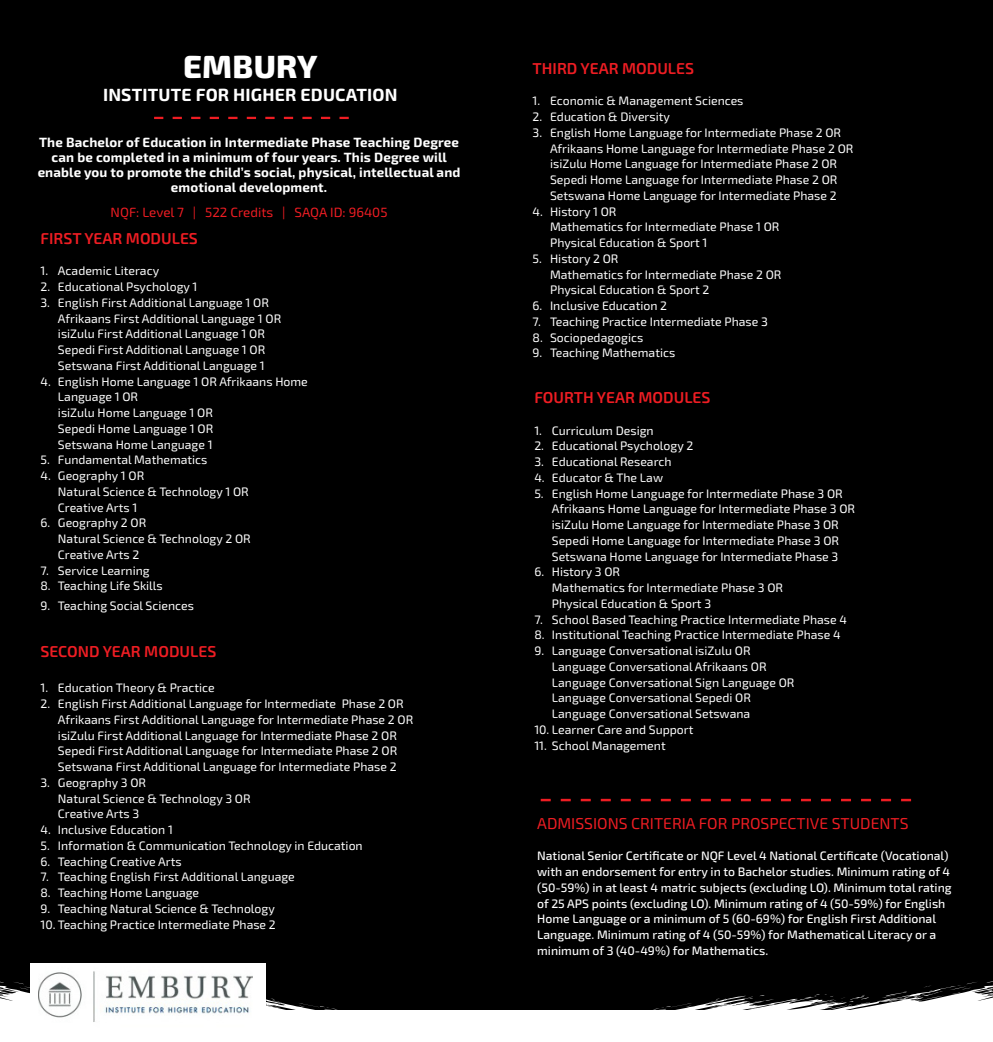
<style>
.page{position:relative;width:993px;height:1042px;background:#fff}
.page>*{position:absolute;margin:0;border:0;box-sizing:border-box;transform-origin:0 0}
.t1{font:800 32.02px "Exo 2.0";letter-spacing:.01em;color:#fff}
.t2{font:700 17.68px "Exo 2.0";letter-spacing:.01em;color:#fff}
.t3{font:600 15.75px "Exo 2.0";color:#ee1d23}
.t4{font:15.75px "Exo 2.0";color:#ee1d23}
.t5{font:700 13.3px/15px "Exo 2.0";letter-spacing:.01em;color:#fff;text-align:center}
.t6{font:13.3px "Exo 2.0";color:#ee1d23}
.t7{font:12.25px/15.8px "Exo 2.0";color:#fff}
.t8{font:500 12.25px/15.8px "Exo 2.0";color:#fff}
</style>
<div class="page">
<div style="left:0;top:0;width:992px;height:1042px;background:#000"></div>
<svg style="left:540px;top:799px;width:370px;height:2px"></svg>
<svg style="left:0;top:980px;width:338px;height:30px"></svg>
<div style="left:0;top:1010px;width:992px;height:32px;background:#fff"></div>
<svg style="left:154px;top:117px;width:194px;height:2px"></svg>
<svg style="left:653px;top:981px;width:339px;height:29px"></svg>
<div style="left:30px;top:963px;width:235px;height:69px;background:#fff"></div>
<img style="left:39px;top:971px;width:213px;height:51px">
<p class="t1" style="left:183px;top:47px;width:136px">EMBURY</p>
<p class="t2" style="left:103px;top:84px;width:296px">INSTITUTE FOR HIGHER EDUCATION</p>
<p class="t5" style="left:38px;top:135px;width:424px">The Bachelor of Education in Intermediate Phase Teaching Degree can be completed in a minimum of four years. This Degree will enable you to promote the child’s social, physical, intellectual and emotional development.</p>
<p class="t6" style="left:111px;top:205px;width:278px">NQF: Level 7 | 522 Credits | SAQA ID: 96405</p>
<p class="t3" style="left:40px;top:229px;width:159px">FIRST YEAR MODULES</p>
<p class="t7" style="left:40px;top:263px;width:120px">1. Academic Literacy</p>
<p class="t7" style="left:40px;top:279px;width:158px">2. Educational Psychology 1</p>
<p class="t7" style="left:40px;top:295px;width:230px">3. English First Additional Language 1 OR</p>
<p class="t7" style="left:58px;top:311px;width:225px">Afrikaans First Additional Language 1 OR</p>
<p class="t7" style="left:58px;top:326px;width:208px">isiZulu First Additional Language 1 OR</p>
<p class="t7" style="left:58px;top:342px;width:209px">Sepedi First Additional Language 1 OR</p>
<p class="t7" style="left:58px;top:358px;width:208px">Setswana First Additional Language 1</p>
<p class="t7" style="left:58px;top:374px;width:251px;text-indent:-18px">4. English Home Language 1 OR Afrikaans Home<br>Language 1 OR</p>
<p class="t7" style="left:58px;top:405px;width:156px">isiZulu Home Language 1 OR</p>
<p class="t7" style="left:58px;top:421px;width:157px">Sepedi Home Language 1 OR</p>
<p class="t7" style="left:58px;top:437px;width:156px">Setswana Home Language 1</p>
<p class="t7" style="left:40px;top:452px;width:168px">5. Fundamental Mathematics</p>
<p class="t7" style="left:40px;top:468px;width:105px">4. Geography 1 OR</p>
<p class="t7" style="left:58px;top:484px;width:192px">Natural Science &amp; Technology 1 OR</p>
<p class="t7" style="left:58px;top:500px;width:81px">Creative Arts 1</p>
<p class="t7" style="left:40px;top:515px;width:107px">6. Geography 2 OR</p>
<p class="t7" style="left:58px;top:531px;width:194px">Natural Science &amp; Technology 2 OR</p>
<p class="t7" style="left:58px;top:547px;width:83px">Creative Arts 2</p>
<p class="t7" style="left:40px;top:563px;width:111px">7. Service Learning</p>
<p class="t7" style="left:40px;top:578px;width:124px">8. Teaching Life Skills</p>
<p class="t7" style="left:40px;top:598px;width:155px">9. Teaching Social Sciences</p>
<p class="t3" style="left:40px;top:642px;width:177px">SECOND YEAR MODULES</p>
<p class="t7" style="left:40px;top:680px;width:176px">1. Education Theory &amp; Practice</p>
<p class="t7" style="left:40px;top:696px;width:364px">2. English First Additional Language for Intermediate Phase 2 OR</p>
<p class="t7" style="left:58px;top:712px;width:357px">Afrikaans First Additional Language for Intermediate Phase 2 OR</p>
<p class="t7" style="left:58px;top:727px;width:340px">isiZulu First Additional Language for Intermediate Phase 2 OR</p>
<p class="t7" style="left:58px;top:743px;width:341px">Sepedi First Additional Language for Intermediate Phase 2 OR</p>
<p class="t7" style="left:58px;top:759px;width:340px">Setswana First Additional Language for Intermediate Phase 2</p>
<p class="t7" style="left:40px;top:775px;width:107px">3. Geography 3 OR</p>
<p class="t7" style="left:58px;top:790px;width:194px">Natural Science &amp; Technology 3 OR</p>
<p class="t7" style="left:58px;top:806px;width:83px">Creative Arts 3</p>
<p class="t7" style="left:40px;top:822px;width:134px">4. Inclusive Education 1</p>
<p class="t7" style="left:40px;top:838px;width:324px">5. Information &amp; Communication Technology in Education</p>
<p class="t7" style="left:40px;top:853px;width:142px">6. Teaching Creative Arts</p>
<p class="t7" style="left:40px;top:869px;width:256px">7. Teaching English First Additional Language</p>
<p class="t7" style="left:40px;top:885px;width:160px">8. Teaching Home Language</p>
<p class="t7" style="left:40px;top:901px;width:236px">9. Teaching Natural Science &amp; Technology</p>
<p class="t7" style="left:40px;top:916px;width:237px">10. Teaching Practice Intermediate Phase 2</p>
<p class="t3" style="left:532px;top:59px;width:163px">THIRD YEAR MODULES</p>
<p class="t7" style="left:532px;top:93px;width:212px">1. Economic &amp; Management Sciences</p>
<p class="t7" style="left:532px;top:109px;width:139px">2. Education &amp; Diversity</p>
<p class="t7" style="left:532px;top:125px;width:310px">3. English Home Language for Intermediate Phase 2 OR</p>
<p class="t7" style="left:550px;top:141px;width:305px">Afrikaans Home Language for Intermediate Phase 2 OR</p>
<p class="t7" style="left:550px;top:156px;width:288px">isiZulu Home Language for Intermediate Phase 2 OR</p>
<p class="t7" style="left:550px;top:172px;width:289px">Sepedi Home Language for Intermediate Phase 2 OR</p>
<p class="t7" style="left:550px;top:188px;width:288px">Setswana Home Language for Intermediate Phase 2</p>
<p class="t7" style="left:532px;top:204px;width:85px">4. History 1 OR</p>
<p class="t7" style="left:550px;top:219px;width:231px">Mathematics for Intermediate Phase 1 OR</p>
<p class="t7" style="left:550px;top:235px;width:159px">Physical Education &amp; Sport 1</p>
<p class="t7" style="left:532px;top:251px;width:87px">5. History 2 OR</p>
<p class="t7" style="left:550px;top:267px;width:233px">Mathematics for Intermediate Phase 2 OR</p>
<p class="t7" style="left:550px;top:282px;width:161px">Physical Education &amp; Sport 2</p>
<p class="t7" style="left:532px;top:298px;width:136px">6. Inclusive Education 2</p>
<p class="t7" style="left:532px;top:314px;width:237px">7. Teaching Practice Intermediate Phase 3</p>
<p class="t7" style="left:532px;top:330px;width:112px">8. Sociopedagogics</p>
<p class="t7" style="left:532px;top:345px;width:144px">9. Teaching Mathematics</p>
<p class="t3" style="left:534px;top:388px;width:178px">FOURTH YEAR MODULES</p>
<p class="t7" style="left:534px;top:423px;width:121px">1. Curriculum Design</p>
<p class="t7" style="left:534px;top:438px;width:160px">2. Educational Psychology 2</p>
<p class="t7" style="left:534px;top:454px;width:139px">3. Educational Research</p>
<p class="t7" style="left:534px;top:470px;width:130px">4. Educator &amp; The Law</p>
<p class="t7" style="left:551px;top:486px;width:305px;text-indent:-18px">5. English Home Language for Intermediate Phase 3 OR Afrikaans Home Language for Intermediate Phase 3 OR isiZulu Home Language for Intermediate Phase 3 OR Sepedi Home Language for Intermediate Phase 3 OR Setswana Home Language for Intermediate Phase 3</p>
<p class="t7" style="left:534px;top:564px;width:87px">6. History 3 OR</p>
<p class="t7" style="left:551px;top:580px;width:233px">Mathematics for Intermediate Phase 3 OR</p>
<p class="t7" style="left:551px;top:596px;width:161px">Physical Education &amp; Sport 3</p>
<p class="t7" style="left:534px;top:612px;width:314px">7. School Based Teaching Practice Intermediate Phase 4</p>
<p class="t7" style="left:534px;top:627px;width:308px">8. Institutional Teaching Practice Intermediate Phase 4</p>
<p class="t7" style="left:534px;top:643px;width:218px">9. Language Conversational isiZulu OR</p>
<p class="t7" style="left:551px;top:659px;width:216px">Language Conversational Afrikaans OR</p>
<p class="t7" style="left:551px;top:675px;width:244px">Language Conversational Sign Language OR</p>
<p class="t7" style="left:551px;top:690px;width:200px">Language Conversational Sepedi OR</p>
<p class="t7" style="left:551px;top:706px;width:200px">Language Conversational Setswana</p>
<p class="t7" style="left:534px;top:722px;width:161px">10. Learner Care and Support</p>
<p class="t7" style="left:534px;top:738px;width:133px">11. School Management</p>
<p class="t4" style="left:537px;top:814px;width:373px">ADMISSIONS CRITERIA FOR PROSPECTIVE STUDENTS</p>
<p class="t8" style="left:537px;top:848px;width:416px">National Senior Certificate or NQF Level 4 National Certificate (Vocational) with an endorsement for entry in to Bachelor studies. Minimum rating of 4 (50-59%) in at least 4 matric subjects (excluding LO). Minimum total rating of 25 APS points (excluding LO). Minimum rating of 4 (50-59%) for English Home Language or a minimum of 5 (60-69%) for English First Additional Language. Minimum rating of 4 (50-59%) for Mathematical Literacy or a minimum of 3 (40-49%) for Mathematics.</p>
</div>
